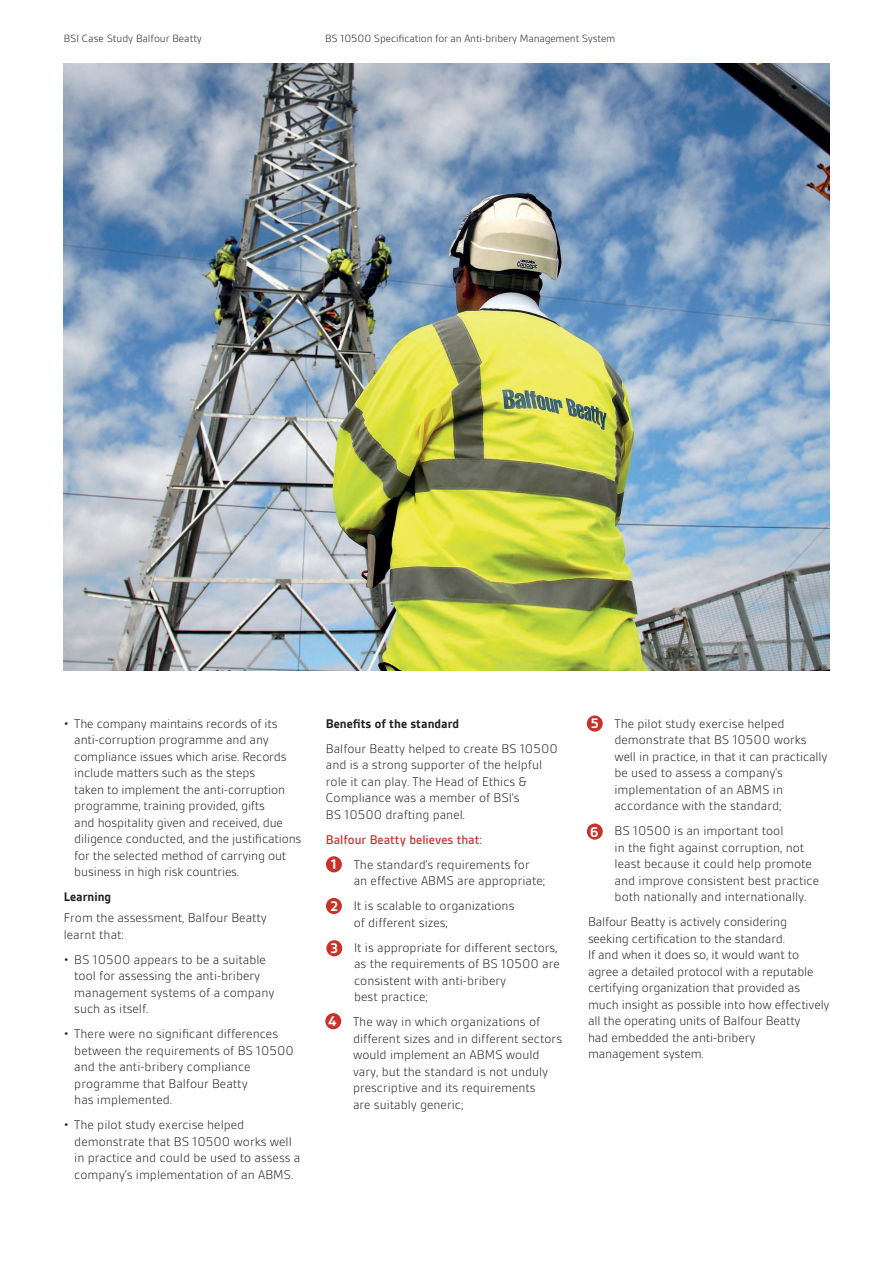
<style>
.page{position:relative;width:893px;height:1263px;background:#fff}
.page>*{position:absolute;margin:0;border:0;box-sizing:border-box;transform-origin:0 0}
.t1{font:700 15px "BSI Gesta";color:#fff}
.t2{font:300 13.5px/16.5px "BSI Gesta";color:#231f20}
.t3{font:700 13.5px "BSI Gesta";color:#231f20}
.t4{font:500 13.5px "BSI Gesta";color:#c9312b}
.t5{font:300 11.25px "BSI Gesta";letter-spacing:-.01em;color:#231f20}
</style>
<div class="page">
<img style="left:64px;top:64px;width:765px;height:606px">
<div style="left:326px;top:856px;width:16px;height:16px;background:#c9312b;border-radius:50%"></div>
<div style="left:326px;top:898px;width:16px;height:16px;background:#c9312b;border-radius:50%"></div>
<div style="left:326px;top:940px;width:16px;height:16px;background:#c9312b;border-radius:50%"></div>
<div style="left:325px;top:1013px;width:16px;height:16px;background:#c9312b;border-radius:50%"></div>
<div style="left:587px;top:715px;width:16px;height:17px;background:#c9312b;border-radius:50%"></div>
<div style="left:587px;top:823px;width:16px;height:17px;background:#c9312b;border-radius:50%"></div>
<p class="t5" style="left:64px;top:33px;width:140px">BSI Case Study Balfour Beatty</p>
<p class="t5" style="left:325px;top:33px;width:292px">BS 10500 Specification for an Anti-bribery Management System</p>
<p class="t2" style="left:74px;top:715px;width:229px;text-indent:-11px">• The company maintains records of its anti-corruption programme and any compliance issues which arise. Records include matters such as the steps<br>taken to implement the anti-corruption programme, training provided, gifts<br>and hospitality given and received, due diligence conducted, and the justifications for the selected method of carrying out business in high risk countries.</p>
<p class="t3" style="left:64px;top:890px;width:49px">Learning</p>
<p class="t2" style="left:64px;top:909px;width:205px">From the assessment, Balfour Beatty learnt that:</p>
<p class="t2" style="left:74px;top:951px;width:202px;text-indent:-11px">• BS 10500 appears to be a suitable tool for assessing the anti-bribery management systems of a company such as itself.</p>
<p class="t2" style="left:74px;top:1025px;width:221px;text-indent:-11px">• There were no significant differences between the requirements of BS 10500 and the anti-bribery compliance programme that Balfour Beatty<br>has implemented.</p>
<p class="t2" style="left:74px;top:1116px;width:228px;text-indent:-11px">• The pilot study exercise helped demonstrate that BS 10500 works well in practice and could be used to assess a company’s implementation of an ABMS.</p>
<p class="t3" style="left:326px;top:716px;width:135px">Benefits of the standard</p>
<p class="t2" style="left:326px;top:740px;width:233px">Balfour Beatty helped to create BS 10500 and is a strong supporter of the helpful role it can play. The Head of Ethics &amp; Compliance was a member of BSI’s<br>BS 10500 drafting panel.</p>
<p class="t4" style="left:326px;top:832px;width:158px">Balfour Beatty believes that:</p>
<p class="t2" style="left:354px;top:856px;width:193px">The standard’s requirements for an effective ABMS are appropriate;</p>
<p class="t2" style="left:354px;top:898px;width:162px">It is scalable to organizations of different sizes;</p>
<p class="t2" style="left:354px;top:939px;width:207px">It is appropriate for different sectors, as the requirements of BS 10500 are consistent with anti-bribery<br>best practice;</p>
<p class="t2" style="left:353px;top:1014px;width:211px">The way in which organizations of different sizes and in different sectors would implement an ABMS would vary, but the standard is not unduly prescriptive and its requirements<br>are suitably generic;</p>
<p class="t1" style="left:331px;top:857px;width:7px">1</p>
<p class="t1" style="left:330px;top:898px;width:9px">2</p>
<p class="t1" style="left:330px;top:941px;width:9px">3</p>
<p class="t1" style="left:329px;top:1013px;width:10px">4</p>
<p class="t1" style="left:591px;top:716px;width:10px">5</p>
<p class="t2" style="left:614px;top:715px;width:215px">The pilot study exercise helped demonstrate that BS 10500 works well in practice, in that it can practically be used to assess a company’s implementation of an ABMS in accordance with the standard;</p>
<p class="t2" style="left:615px;top:823px;width:206px">BS 10500 is an important tool<br>in the fight against corruption, not least because it could help promote and improve consistent best practice both nationally and internationally.</p>
<p class="t2" style="left:588px;top:914px;width:243px">Balfour Beatty is actively considering seeking certification to the standard.<br>If and when it does so, it would want to agree a detailed protocol with a reputable certifying organization that provided as much insight as possible into how effectively all the operating units of Balfour Beatty<br>had embedded the anti-bribery management system.</p>
<p class="t1" style="left:590px;top:824px;width:10px">6</p>
</div>
